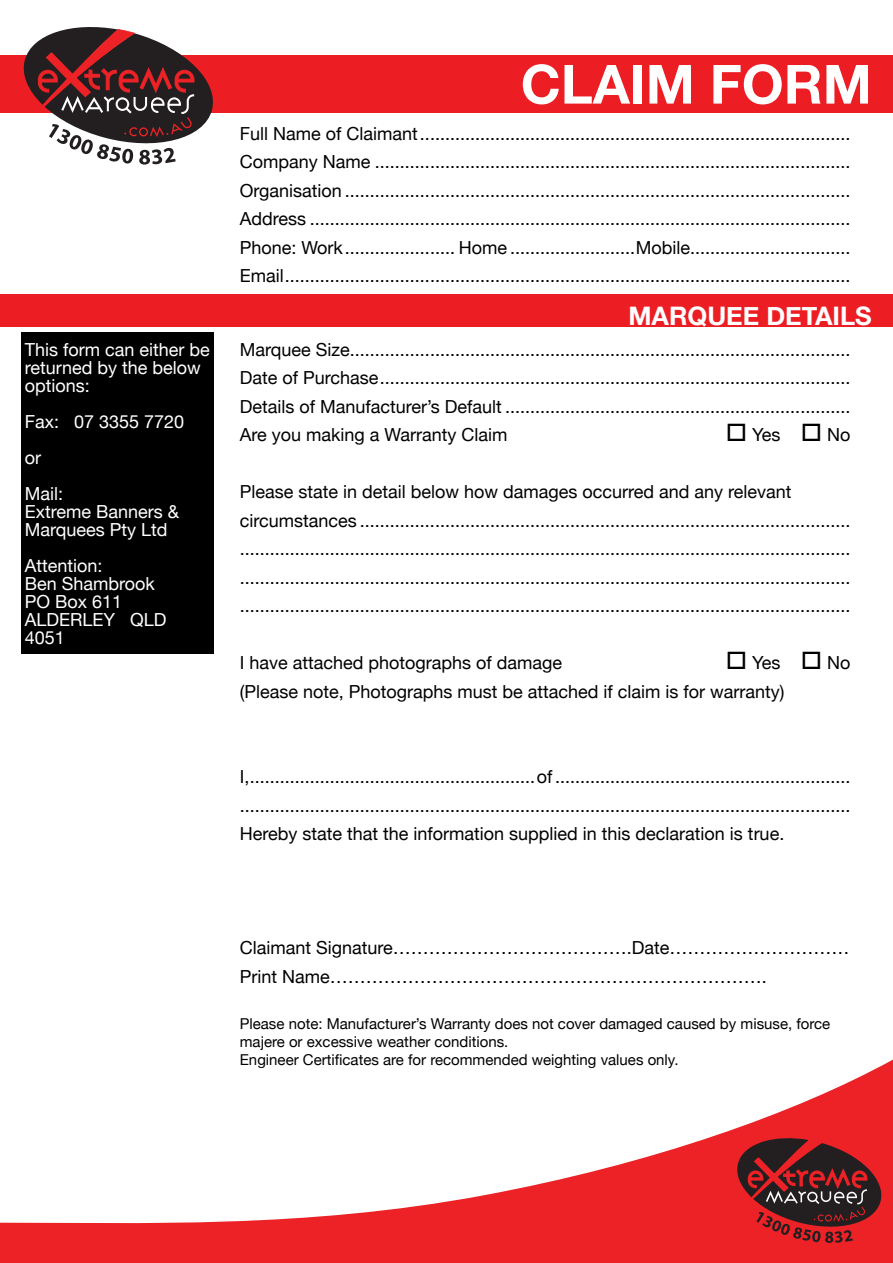
<style>
.page{position:relative;width:893px;height:1263px;background:#fff}
.page>*{position:absolute;margin:0;border:0;box-sizing:border-box;transform-origin:0 0}
.t1{font:700 54px "Helvetica Neue";color:#fff}
.t2{font:700 25.5px "Helvetica Neue";color:#fff}
.t3{font:18px/28.5px "Helvetica Neue";color:#000;text-align:justify}
.t4{font:18px/18px "Helvetica Neue";color:#fff}
.t5{font:15px/18px "Helvetica Neue";color:#000}
</style>
<div class="page">
<div style="left:0;top:55px;width:893px;height:57px;background:#ed1d24"></div>
<div style="left:0;top:294px;width:893px;height:33px;background:#ed1d24"></div>
<svg style="left:0;top:1059px;width:893px;height:204px"></svg>
<svg style="left:735px;top:1134px;width:151px;height:109px;background:#892527"></svg>
<svg style="left:21px;top:27px;width:195px;height:138px"></svg>
<div style="left:21px;top:332px;width:193px;height:322px;background:#000"></div>
<p class="t4" style="left:25px;top:340px;width:187px">This form can either be returned by the below options:</p>
<p class="t4" style="left:25px;top:403px;width:161px;line-height:36px">Fax: 07 3355 7720 or<br>Mail:</p>
<p class="t4" style="left:25px;top:502px;width:156px">Extreme Banners &amp;<br>Marquees Pty Ltd</p>
<p class="t4" style="left:25px;top:556px;width:143px">Attention:<br>Ben Shambrook<br>PO Box 611<br>ALDERLEY QLD<br>4051</p>
<h1 class="t1" style="left:521px;top:51px;width:352px">CLAIM FORM</h1>
<p class="t3" style="left:240px;top:119px;width:612px">Full Name of Claimant......................................................................................<br>Company Name ...............................................................................................<br>Organisation .....................................................................................................<br>Address ............................................................................................................<br>Phone: Work...................... Home .........................Mobile................................<br>Email.................................................................................................................</p>
<h2 class="t2" style="left:628px;top:300px;width:245px">MARQUEE DETAILS</h2>
<p class="t3" style="left:240px;top:335px;width:612px">Marquee Size....................................................................................................<br>Date of Purchase..............................................................................................<br>Details of Manufacturer’s Default .....................................................................<br>Are you making a Warranty Claim</p>
<p class="t3" style="left:726px;top:420px;width:126px">□ Yes □ No</p>
<p class="t3" style="left:240px;top:477px;width:612px;text-align:left">Please state in detail below how damages occurred and any relevant circumstances .................................................................................................. .......................................................................................................................... .......................................................................................................................... ..........................................................................................................................</p>
<p class="t3" style="left:240px;top:648px;width:612px;text-indent:486px">□ Yes □ No (Please note, Photographs must be attached if claim is for warranty)</p>
<p class="t3" style="left:240px;top:648px;width:324px">I have attached photographs of damage</p>
<p class="t3" style="left:240px;top:762px;width:612px">I,.........................................................of........................................................... ..........................................................................................................................<br>Hereby state that the information supplied in this declaration is true.</p>
<p class="t3" style="left:240px;top:933px;width:611px">Claimant Signature………………………………….Date…………………………<br>Print Name……………………………………………………………….</p>
<p class="t5" style="left:240px;top:1015px;width:592px">Please note: Manufacturer’s Warranty does not cover damaged caused by misuse, force majere or excessive weather conditions.<br>Engineer Certificates are for recommended weighting values only.</p>
</div>
